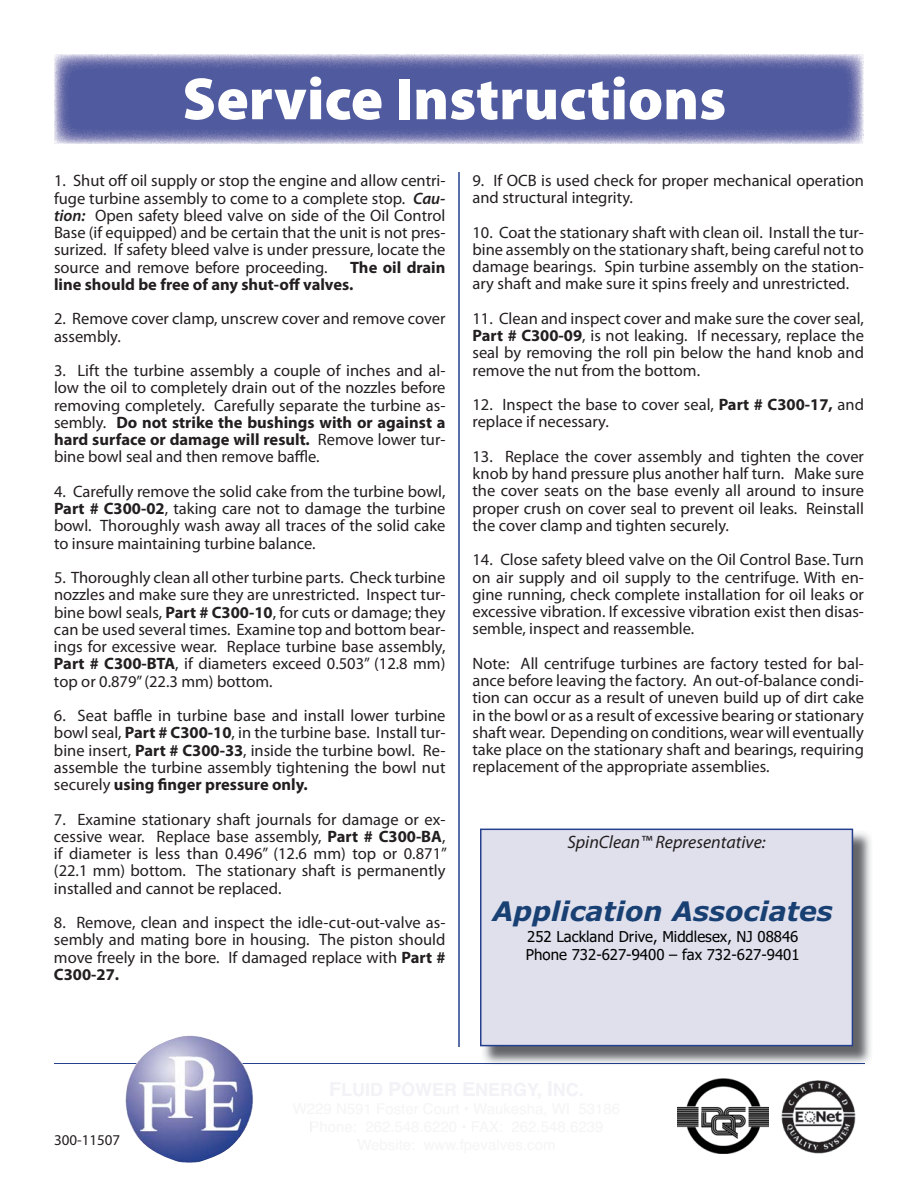
<style>
.page{position:relative;width:918px;height:1188px;background:#fff}
.page>*{position:absolute;margin:0;border:0;box-sizing:border-box;transform-origin:0 0}
.t1{font:900 60px "Myriad Pro";color:#fff}
.t2{font:italic 700 27px "Verdana";color:#194073}
.t3{font:italic 18px "Myriad Pro";color:#231f20}
.t4{font:16.5px/17.2px "Myriad Pro";color:#231f20;text-align:justify}
.t5{font:700 16.5px/17.2px "Myriad Pro";color:#231f20}
.t6{font:15px/18.1px "Tahoma";color:#010202}
.t7{font:15px "Myriad Pro";color:#231f20}
.s1{font-weight:600;font-style:italic}
.s2{font-weight:700}
</style>
<div class="page">
<hr style="left:54px;top:1063px;width:810px;height:1px;background:#25408e">
<img style="left:55px;top:55px;width:808px;height:88px">
<img style="left:125px;top:1036px;width:128px;height:127px">
<img style="left:677px;top:1078px;width:92px;height:76px">
<img style="left:781px;top:1080px;width:75px;height:74px">
<hr style="left:458px;top:172px;width:2px;height:875px;background:#25408e">
<img style="left:482px;top:830px;width:389px;height:234px">
<img style="left:482px;top:1063px;width:382px;height:1px">
<div style="left:481px;top:829px;width:371px;height:217px;background:#e0e0ed"></div>
<div style="left:480px;top:829px;width:373px;height:217px;border:2px solid #25408e"></div>
<h1 class="t1" style="left:182px;top:63px;width:545px">Service Instructions</h1>
<p class="t4" style="left:54px;top:173px;width:393px">1. Shut off oil supply or stop the engine and allow centri&shy;fuge turbine assembly to come to a complete stop. <span class="s1">Cau&shy;tion:</span> Open safety bleed valve on side of the Oil Control Base (if equipped) and be certain that the unit is not pres&shy;surized. If safety bleed valve is under pressure, locate the source and remove before proceeding.</p>
<p class="t5" style="left:54px;top:260px;width:393px;text-indent:296px">The oil drain line should be free of any shut-off valves.</p>
<p class="t4" style="left:54px;top:311px;width:393px">2. Remove cover clamp, unscrew cover and remove cover assembly.</p>
<p class="t4" style="left:54px;top:363px;width:393px">3. Lift the turbine assembly a couple of inches and al&shy;low the oil to completely drain out of the nozzles before removing completely. Carefully separate the turbine as&shy;sembly. <span class="s2">Do not strike the bushings with or against a hard surface or damage will result.</span> Remove lower tur&shy;bine bowl seal and then remove baffle.</p>
<p class="t4" style="left:54px;top:484px;width:393px">4. Carefully remove the solid cake from the turbine bowl, <span class="s2">Part # C300-02</span>, taking care not to damage the turbine bowl. Thoroughly wash away all traces of the solid cake to insure maintaining turbine balance.</p>
<p class="t4" style="left:54px;top:570px;width:393px">5. Thoroughly clean all other turbine parts. Check turbine nozzles and make sure they are unrestricted. Inspect tur&shy;bine bowl seals, <span class="s2">Part # C300-10</span>, for cuts or damage; they can be used several times. Examine top and bottom bear&shy;ings for excessive wear. Replace turbine base assembly, <span class="s2">Part # C300-BTA</span>, if diameters exceed 0.503” (12.8 mm) top or 0.879” (22.3 mm) bottom.</p>
<p class="t4" style="left:54px;top:708px;width:393px">6. Seat baffle in turbine base and install lower turbine bowl seal, <span class="s2">Part # C300-10</span>, in the turbine base. Install tur&shy;bine insert, <span class="s2">Part # C300-33</span>, inside the turbine bowl. Re&shy;assemble the turbine assembly tightening the bowl nut securely <span class="s2">using finger pressure only.</span></p>
<p class="t4" style="left:54px;top:812px;width:394px">7. Examine stationary shaft journals for damage or ex&shy;cessive wear. Replace base assembly, <span class="s2">Part # C300-BA</span>, if diameter is less than 0.496” (12.6 mm) top or 0.871” (22.1 mm) bottom. The stationary shaft is permanently installed and cannot be replaced.</p>
<p class="t4" style="left:54px;top:915px;width:393px">8. Remove, clean and inspect the idle-cut-out-valve as&shy;sembly and mating bore in housing. The piston should move freely in the bore. If damaged replace with <span class="s2">Part # C300-27.</span></p>
<p class="t4" style="left:473px;top:173px;width:393px">9. If OCB is used check for proper mechanical operation and structural integrity.</p>
<p class="t4" style="left:473px;top:225px;width:393px">10. Coat the stationary shaft with clean oil. Install the tur&shy;bine assembly on the stationary shaft, being careful not to damage bearings. Spin turbine assembly on the station&shy;ary shaft and make sure it spins freely and unrestricted.</p>
<p class="t4" style="left:473px;top:311px;width:393px">11. Clean and inspect cover and make sure the cover seal, <span class="s2">Part # C300-09</span>, is not leaking. If necessary, replace the seal by removing the roll pin below the hand knob and remove the nut from the bottom.</p>
<p class="t4" style="left:473px;top:397px;width:393px">12. Inspect the base to cover seal, <span class="s2">Part # C300-17,</span> and replace if necessary.</p>
<p class="t4" style="left:473px;top:449px;width:393px">13. Replace the cover assembly and tighten the cover knob by hand pressure plus another half turn. Make sure the cover seats on the base evenly all around to insure proper crush on cover seal to prevent oil leaks. Reinstall the cover clamp and tighten securely.</p>
<p class="t4" style="left:473px;top:552px;width:393px">14. Close safety bleed valve on the Oil Control Base. Turn on air supply and oil supply to the centrifuge. With en&shy;gine running, check complete installation for oil leaks or excessive vibration. If excessive vibration exist then disas&shy;semble, inspect and reassemble.</p>
<p class="t4" style="left:473px;top:656px;width:393px">Note: All centrifuge turbines are factory tested for bal&shy;ance before leaving the factory. An out-of-balance condi&shy;tion can occur as a result of uneven build up of dirt cake in the bowl or as a result of excessive bearing or stationary shaft wear. Depending on conditions, wear will eventually take place on the stationary shaft and bearings, requiring replacement of the appropriate assemblies.</p>
<p class="t3" style="left:567px;top:831px;width:200px">SpinClean™ Representative:</p>
<h2 class="t2" style="left:493px;top:896px;width:342px">Application Associates</h2>
<p class="t6" style="left:526px;top:927px;width:275px">252 Lackland Drive, Middlesex, NJ 08846<br>Phone 732-627-9400 – fax 732-627-9401</p>
<p class="t7" style="left:54px;top:1135px;width:68px">300-11507</p>
</div>
